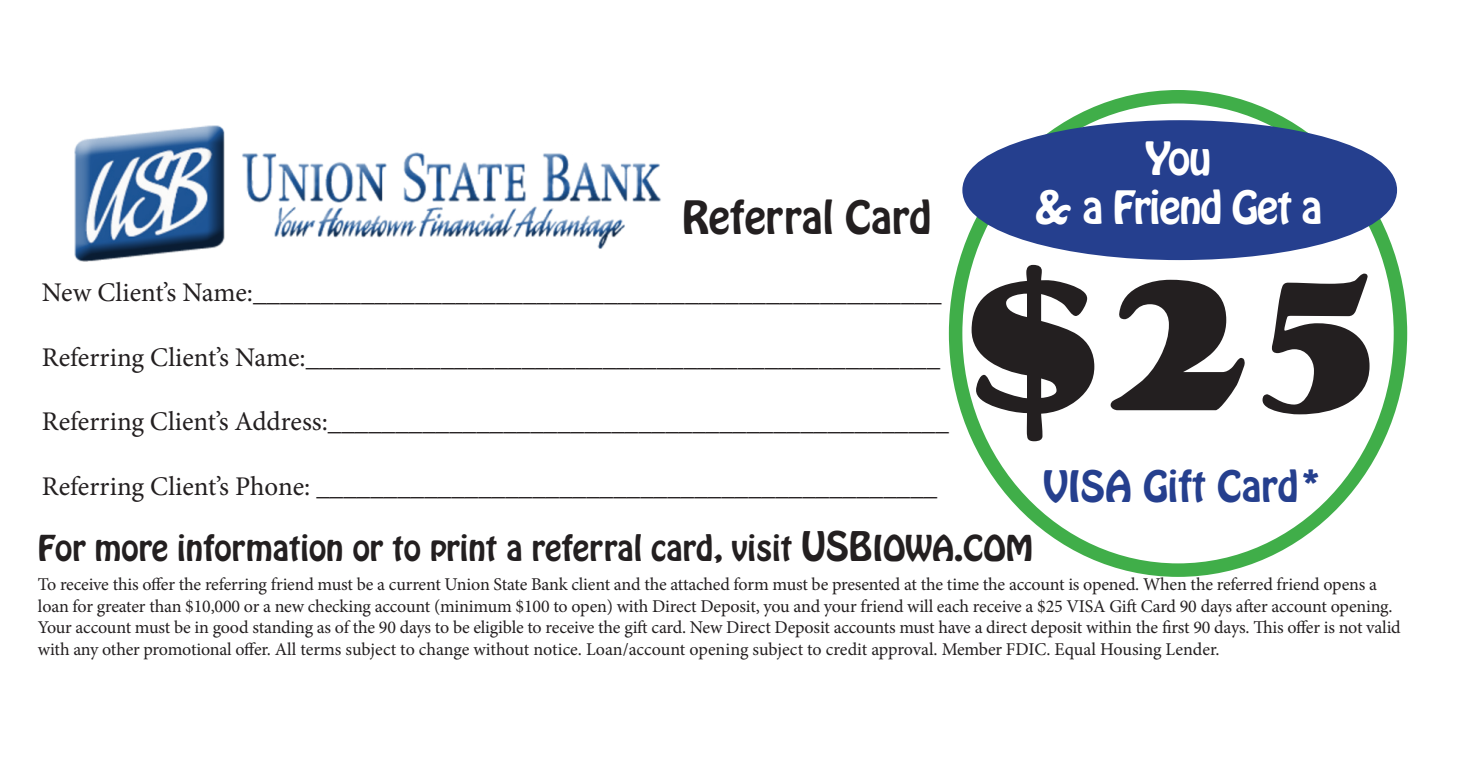
<style>
.page{position:relative;width:1467px;height:783px;background:#fff}
.page>*{position:absolute;margin:0;border:0;box-sizing:border-box;transform-origin:0 0}
.t1{font:173.25px "Goudy Stout";color:#231f20}
.t2{font:40.5px/48.6px "Hobo Std";letter-spacing:-.03em;color:#fff;text-align:center}
.t3{font:40.5px "Hobo Std";color:#231f20}
.t4{font:38.25px "Hobo Std";color:#253f8e}
.t5{font:31.5px "Hobo Std";color:#231f20}
.t6{font:27px "Minion Pro";color:#231f20}
.t7{font:18px/21.6px "Minion Pro";letter-spacing:-.01em;color:#231f20}
.s1{font-size:36px}
</style>
<div class="page">
<div style="left:949px;top:90px;width:458px;height:487px;border:14px solid #40ae49;border-radius:50%"></div>
<div style="left:971px;top:129px;width:417px;height:122px;background:#253f8e;border-radius:50%"></div>
<div style="left:962px;top:120px;width:435px;height:140px;border:18px solid #253f8e;border-radius:50%"></div>
<div style="left:72px;top:120px;width:593px;height:157px;background:#231f20;opacity:.75"></div>
<p class="t3" style="left:682px;top:190px;width:251px">Referral Card</p>
<p class="t6" style="left:42px;top:274px;width:901px">New Client’s Name:___________________________________________________</p>
<p class="t6" style="left:42px;top:339px;width:900px">Referring Client’s Name:_______________________________________________</p>
<p class="t6" style="left:42px;top:404px;width:909px">Referring Client’s Address:______________________________________________</p>
<p class="t6" style="left:42px;top:468px;width:897px">Referring Client’s Phone: ______________________________________________</p>
<p class="t2" style="left:1034px;top:135px;width:290px">You<br>&amp; a Friend Get a</p>
<p class="t1" style="left:962px;top:234px;width:430px">$25</p>
<p class="t4" style="left:1043px;top:459px;width:282px">VISA Gift Card*</p>
<p class="t5" style="left:38px;top:526px;width:997px">For more information or to print a referral card, visit <span class="s1">USB</span>IOWA.COM</p>
<p class="t7" style="left:38px;top:574px;width:1364px">To receive this offer the referring friend must be a current Union State Bank client and the attached form must be presented at the time the account is opened. When the referred friend opens a loan for greater than $10,000 or a new checking account (minimum $100 to open) with Direct Deposit, you and your friend will each receive a $25 VISA Gift Card 90 days after account opening.<br>Your account must be in good standing as of the 90 days to be eligible to receive the gift card. New Direct Deposit accounts must have a direct deposit within the first 90 days. This offer is not valid with any other promotional offer. All terms subject to change without notice. Loan/account opening subject to credit approval. Member FDIC. Equal Housing Lender.</p>
</div>
